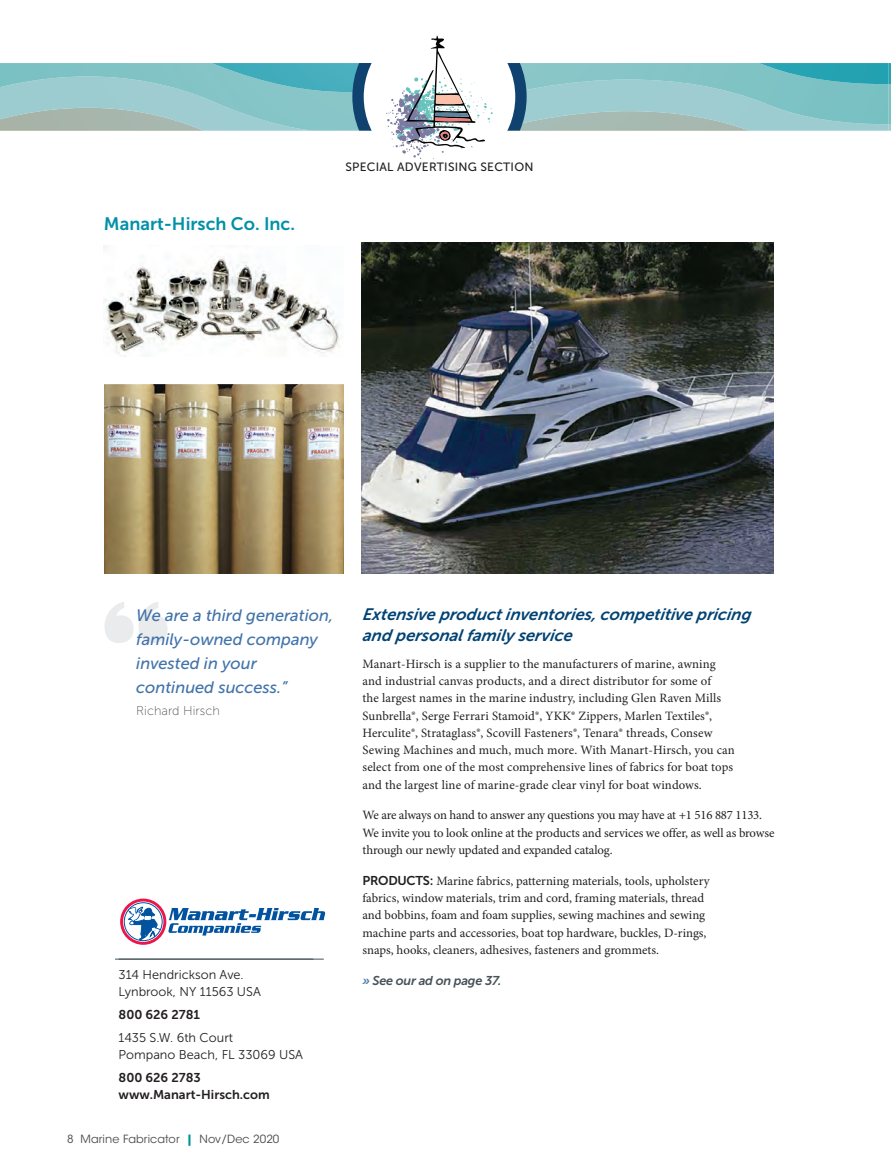
<style>
.page{position:relative;width:891px;height:1175px;background:#fff}
.page>*{position:absolute;margin:0;border:0;box-sizing:border-box;transform-origin:0 0}
.t1{font:18px "Museo Sans 700";color:#0091a7}
.t2{font:italic 16.5px/24px "Museo Sans 500";color:#4173aa}
.t3{font:italic 16.5px/21px "Museo Sans 700";color:#004374}
.t4{font:12.75px/17.2px "Minion Pro";color:#231f20}
.t5{font:12.75px/16.5px "Museo Sans 300";color:#231f20}
.t6{font:12.75px/16.5px "Museo Sans 700";color:#231f20}
.t7{font:italic 12.75px "Museo Sans 700";letter-spacing:-.02em;color:#475359}
.t8{font:12.75px "Museo Sans 100";color:#57585a}
.t9{font:12px "Museo Sans 500";letter-spacing:.02em;color:#231f20}
.t10{font:11.25px "ITC Avant Garde Std";letter-spacing:.01em;color:#4b4c4d}
.s1{font-weight:700;color:#009396}
.s2{font-family:"Museo Sans 700"}
.s3{color:#4173aa}
</style>
<div class="page">
<svg style="left:0;top:36px;width:891px;height:123px"></svg>
<hr style="left:119px;top:958px;width:205px;height:1px;background:#475359">
<svg style="left:122px;top:900px;width:43px;height:43px"></svg>
<div style="left:120px;top:898px;width:46px;height:46px;border:3px solid #ed164b;border-radius:50%"></div>
<svg style="left:128px;top:907px;width:34px;height:33px"></svg>
<div style="left:124px;top:902px;width:39px;height:39px;border:1px solid #0153a0;border-radius:50%"></div>
<svg style="left:168px;top:908px;width:157px;height:27px"></svg>
<img style="left:362px;top:243px;width:412px;height:331px">
<img style="left:105px;top:384px;width:239px;height:190px">
<img style="left:104px;top:245px;width:236px;height:111px">
<svg style="left:105px;top:602px;width:63px;height:41px"></svg>
<hr style="left:115px;top:958px;width:198px;height:1px;background:#475359">
<h1 class="t1" style="left:104px;top:217px;width:193px">Manart-Hirsch Co. Inc.</h1>
<p class="t9" style="left:345px;top:162px;width:190px">SPECIAL ADVERTISING SECTION</p>
<p class="t2" style="left:136px;top:604px;width:198px">We are a third generation, family-owned company invested in your continued success.”</p>
<p class="t8" style="left:136px;top:706px;width:85px">Richard Hirsch</p>
<p class="t5" style="left:119px;top:967px;width:144px">314 Hendrickson Ave.<br>Lynbrook, NY 11563 USA</p>
<p class="t6" style="left:119px;top:1007px;width:83px">800 626 2781</p>
<p class="t5" style="left:119px;top:1030px;width:186px">1435 S.W. 6th Court<br>Pompano Beach, FL 33069 USA</p>
<p class="t6" style="left:119px;top:1070px;width:153px">800 626 2783 www.Manart-Hirsch.com</p>
<p class="t10" style="left:67px;top:1134px;width:214px">8 Marine Fabricator <span class="s1">|</span> Nov/Dec 2020</p>
<p class="t3" style="left:363px;top:605px;width:390px">Extensive product inventories, competitive pricing and personal family service</p>
<p class="t4" style="left:363px;top:656px;width:374px">Manart-Hirsch is a supplier to the manufacturers of marine, awning and industrial canvas products, and a direct distributor for some of<br>the largest names in the marine industry, including Glen Raven Mills Sunbrella®, Serge Ferrari Stamoid®, YKK® Zippers, Marlen Textiles®, Herculite®, Strataglass®, Scovill Fasteners®, Tenara® threads, Consew Sewing Machines and much, much more. With Manart-Hirsch, you can select from one of the most comprehensive lines of fabrics for boat tops and the largest line of marine-grade clear vinyl for boat windows.</p>
<p class="t4" style="left:363px;top:807px;width:413px">We are always on hand to answer any questions you may have at +1 516 887 1133.<br>We invite you to look online at the products and services we offer, as well as browse through our newly updated and expanded catalog.</p>
<p class="t4" style="left:363px;top:873px;width:349px"><span class="s2">PRODUCTS:</span> Marine fabrics, patterning materials, tools, upholstery fabrics, window materials, trim and cord, framing materials, thread and bobbins, foam and foam supplies, sewing machines and sewing machine parts and accessories, boat top hardware, buckles, D-rings, snaps, hooks, cleaners, adhesives, fasteners and grommets.</p>
<p class="t7" style="left:363px;top:975px;width:140px"><span class="s3">»</span> See our ad on page 37.</p>
</div>
